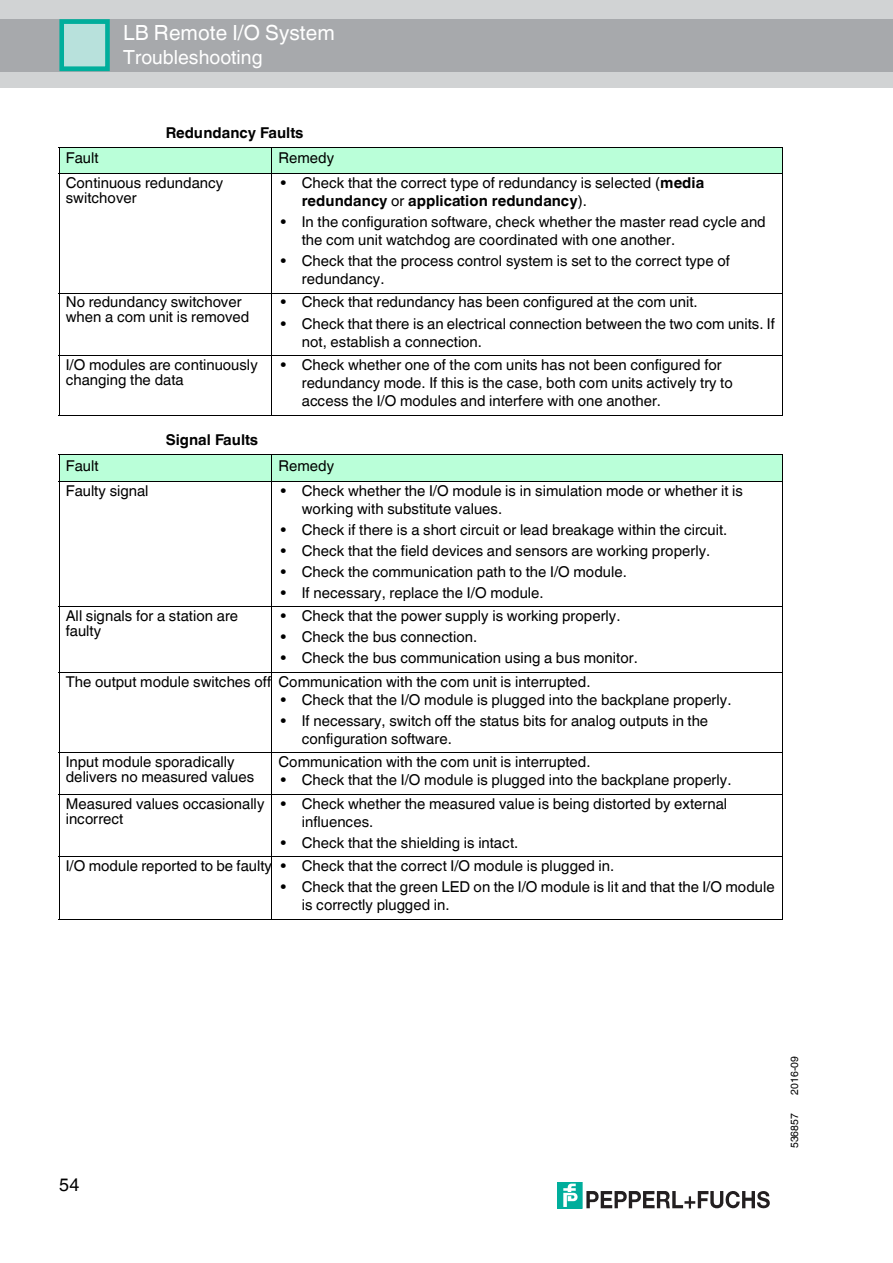
<style>
.page{position:relative;width:893px;height:1263px;background:#fff}
.page>*{position:absolute;margin:0;border:0;box-sizing:border-box;transform-origin:0 0}
.t1{font:20.85px "Helvetica World";letter-spacing:.01em;color:#fff}
.t2{font:19.5px "Helvetica World";color:#fff}
.t3{font:18px "Helvetica World";color:#000}
.t4{font:15px/18px "Helvetica World";color:#000}
.t5{font:700 15px "Helvetica World";color:#000}
.t6{font:10.5px "Helvetica World";letter-spacing:-.005em;color:#000}
.s1{font-weight:700}
</style>
<div class="page">
<div style="left:0;top:0;width:892px;height:87px;background:#d1d3d4"></div>
<div style="left:0;top:19px;width:892px;height:52px;background:#a7a9ac"></div>
<div style="left:60px;top:21px;width:47px;height:49px;background:#b8e1dc"></div>
<div style="left:59px;top:19px;width:51px;height:52px;border:5px solid #00ae9c"></div>
<div style="left:557px;top:1182px;width:25px;height:26px;background:#00ae9c"></div>
<svg style="left:563px;top:1184px;width:15px;height:23px"></svg>
<svg style="left:586px;top:1191px;width:183px;height:18px"></svg>
<div style="left:59px;top:147px;width:213px;height:27px;background:#baffd9"></div>
<div style="left:272px;top:147px;width:510px;height:27px;background:#baffd9"></div>
<hr style="left:59px;top:148px;width:1px;height:267px;background:#000">
<hr style="left:271px;top:147px;width:1px;height:269px;background:#000">
<hr style="left:782px;top:148px;width:1px;height:267px;background:#000">
<hr style="left:59px;top:147px;width:723px;height:1px;background:#000">
<hr style="left:59px;top:173px;width:723px;height:1px;background:#000">
<hr style="left:59px;top:293px;width:723px;height:1px;background:#000">
<hr style="left:59px;top:355px;width:723px;height:1px;background:#000">
<hr style="left:59px;top:415px;width:723px;height:1px;background:#000">
<div style="left:59px;top:455px;width:213px;height:27px;background:#baffd9"></div>
<div style="left:272px;top:455px;width:510px;height:27px;background:#baffd9"></div>
<hr style="left:59px;top:455px;width:1px;height:464px;background:#000">
<hr style="left:271px;top:454px;width:1px;height:466px;background:#000">
<hr style="left:782px;top:455px;width:1px;height:464px;background:#000">
<hr style="left:59px;top:454px;width:723px;height:1px;background:#000">
<hr style="left:59px;top:481px;width:723px;height:1px;background:#000">
<hr style="left:59px;top:607px;width:723px;height:1px;background:#000">
<hr style="left:59px;top:672px;width:723px;height:1px;background:#000">
<hr style="left:59px;top:753px;width:723px;height:1px;background:#000">
<hr style="left:59px;top:794px;width:723px;height:1px;background:#000">
<hr style="left:59px;top:857px;width:723px;height:1px;background:#000">
<hr style="left:59px;top:919px;width:723px;height:1px;background:#000">
<h1 class="t1" style="left:123px;top:15px;width:213px">LB Remote I/O System</h1>
<h2 class="t2" style="left:123px;top:41px;width:141px">Troubleshooting</h2>
<p class="t5" style="left:166px;top:120px;width:139px">Redundancy Faults</p>
<p class="t4" style="left:66px;top:147px;width:34px">Fault</p>
<p class="t4" style="left:278px;top:147px;width:57px">Remedy</p>
<p class="t4" style="left:66px;top:174px;width:159px;line-height:15px">Continuous redundancy switchover</p>
<p class="t4" style="left:302px;top:172px;width:404px;text-indent:-21px">• Check that the correct type of redundancy is selected (<span class="s1">media redundancy</span> or <span class="s1">application redundancy</span>).</p>
<p class="t4" style="left:302px;top:211px;width:465px;text-indent:-21px">• In the configuration software, check whether the master read cycle and the com unit watchdog are coordinated with one another.</p>
<p class="t4" style="left:302px;top:250px;width:429px;text-indent:-21px">• Check that the process control system is set to the correct type of redundancy.</p>
<p class="t4" style="left:66px;top:293px;width:185px;line-height:15px">No redundancy switchover when a com unit is removed</p>
<p class="t4" style="left:280px;top:292px;width:418px">• Check that redundancy has been configured at the com unit.</p>
<p class="t4" style="left:302px;top:313px;width:474px;text-indent:-21px">• Check that there is an electrical connection between the two com units. If not, establish a connection.</p>
<p class="t4" style="left:66px;top:356px;width:193px;line-height:15px">I/O modules are continuously changing the data</p>
<p class="t4" style="left:302px;top:354px;width:432px;text-indent:-21px">• Check whether one of the com units has not been configured for redundancy mode. If this is the case, both com units actively try to access the I/O modules and interfere with one another.</p>
<p class="t5" style="left:166px;top:428px;width:94px">Signal Faults</p>
<p class="t4" style="left:66px;top:455px;width:34px">Fault</p>
<p class="t4" style="left:278px;top:455px;width:57px">Remedy</p>
<p class="t4" style="left:66px;top:480px;width:84px">Faulty signal</p>
<p class="t4" style="left:302px;top:480px;width:442px;text-indent:-21px">• Check whether the I/O module is in simulation mode or whether it is working with substitute values.</p>
<p class="t4" style="left:280px;top:519px;width:448px">• Check if there is a short circuit or lead breakage within the circuit.</p>
<p class="t4" style="left:280px;top:540px;width:431px">• Check that the field devices and sensors are working properly.</p>
<p class="t4" style="left:280px;top:561px;width:348px">• Check the communication path to the I/O module.</p>
<p class="t4" style="left:280px;top:582px;width:264px">• If necessary, replace the I/O module.</p>
<p class="t4" style="left:66px;top:607px;width:174px;line-height:15px">All signals for a station are faulty</p>
<p class="t4" style="left:280px;top:605px;width:341px">• Check that the power supply is working properly.</p>
<p class="t4" style="left:280px;top:626px;width:198px">• Check the bus connection.</p>
<p class="t4" style="left:66px;top:645px;width:573px;line-height:23.5px;text-indent:215px">• Check the bus communication using a bus monitor.<br>The output module switches off Communication with the com unit is interrupted.</p>
<p class="t4" style="left:280px;top:689px;width:452px">• Check that the I/O module is plugged into the backplane properly.</p>
<p class="t4" style="left:302px;top:710px;width:408px;text-indent:-21px">• If necessary, switch off the status bits for analog outputs in the configuration software.</p>
<p class="t4" style="left:66px;top:753px;width:190px;line-height:15.1px">Input module sporadically delivers no measured values</p>
<p class="t4" style="left:278px;top:751px;width:314px">Communication with the com unit is interrupted.</p>
<p class="t4" style="left:280px;top:769px;width:452px">• Check that the I/O module is plugged into the backplane properly.</p>
<p class="t4" style="left:66px;top:794px;width:200px;line-height:15px">Measured values occasionally incorrect</p>
<p class="t4" style="left:302px;top:793px;width:427px;text-indent:-21px">• Check whether the measured value is being distorted by external influences.</p>
<p class="t4" style="left:66px;top:829px;width:550px;line-height:23.4px;text-indent:215px">• Check that the shielding is intact.<br>I/O module reported to be faulty • Check that the correct I/O module is plugged in.</p>
<p class="t4" style="left:302px;top:876px;width:474px;text-indent:-21px">• Check that the green LED on the I/O module is lit and that the I/O module is correctly plugged in.</p>
<p class="t3" style="left:59px;top:1170px;width:22px">54</p>
<p class="t6" style="left:785px;top:1095px;width:40px;rotate:-90deg">2016-09</p>
<p class="t6" style="left:785px;top:1148px;width:36px;rotate:-90deg">536857</p>
</div>
